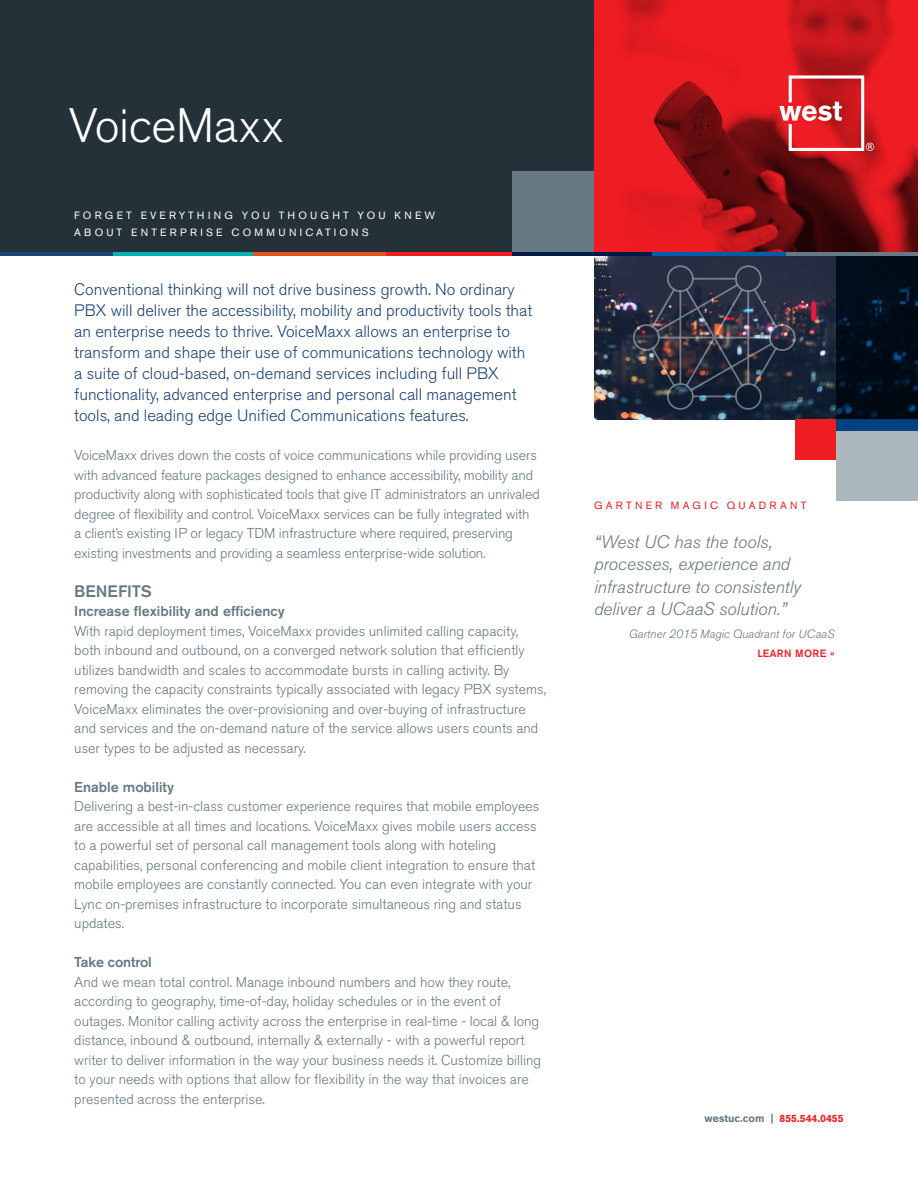
<style>
.page{position:relative;width:918px;height:1188px;background:#fff}
.page>*{position:absolute;margin:0;border:0;box-sizing:border-box;transform-origin:0 0}
.Headers{font:300 48px "Akzidenz Grotesk BE";letter-spacing:-.005em;color:#fff}
.t1{font:italic 300 18px/22.5px "Akzidenz Grotesk BE";color:#677982}
.t2{font:300 16.5px/21px "Akzidenz Grotesk BE";color:#1b4377}
.Body_Copy{font:500 16.5px "Akzidenz Grotesk BE";color:#677982}
.Body_Copy-2{font:300 14.25px/19.5px "Akzidenz Grotesk BE";color:#677982}
.t3{font:italic 300 12px "Akzidenz Grotesk BE";color:#677982}
.t4{font:10.5px/16.5px "Akzidenz Grotesk BE";letter-spacing:.305em;color:#fff}
.t5{font:700 10.5px "Akzidenz Grotesk BE";color:#ee1d23}
.Subhead_Title_Case{font:10.5px "Akzidenz Grotesk BE";letter-spacing:.31em;color:#ee1d23}
.t6{font:500 10.5px "Akzidenz Grotesk BE";letter-spacing:.025em;color:#ee1d23}
.s1{font-weight:500}
.s2{color:#677982}
</style>
<div class="page">
<svg style="left:594px;top:0;width:324px;height:253px;background:#be171c"></svg>
<div style="left:0;top:0;width:594px;height:253px;background:#243138"></div>
<img style="left:594px;top:256px;width:242px;height:163px">
<div style="left:836px;top:419px;width:82px;height:82px;background:#aab8be"></div>
<div style="left:512px;top:171px;width:82px;height:82px;background:#677982"></div>
<div style="left:796px;top:419px;width:40px;height:41px;background:#ee1d23"></div>
<svg style="left:779px;top:75px;width:95px;height:76px;background:#da464b"></svg>
<svg style="left:836px;top:256px;width:82px;height:174px;background:#001121"></svg>
<hr style="left:785px;top:253px;width:133px;height:3px;background:#677982">
<hr style="left:652px;top:253px;width:133px;height:3px;background:#015dac">
<hr style="left:386px;top:253px;width:133px;height:3px;background:#ee1d23">
<hr style="left:252px;top:253px;width:134px;height:3px;background:#e4541f">
<hr style="left:113px;top:253px;width:139px;height:3px;background:#00b2b0">
<hr style="left:0;top:253px;width:113px;height:3px;background:#1b4377">
<hr style="left:512px;top:253px;width:140px;height:3px;background:#001946">
<img style="left:633px;top:265px;width:163px;height:145px">
<p class="Headers" style="left:69px;top:98px;width:216px">VoiceMaxx</p>
<p class="t4" style="left:74px;top:207px;width:363px">FORGET EVERYTHING YOU THOUGHT YOU KNEW<br>ABOUT ENTERPRISE COMMUNICATIONS</p>
<p class="t2" style="left:74px;top:279px;width:460px">Conventional thinking will not drive business growth. No ordinary PBX will deliver the accessibility, mobility and productivity tools that an enterprise needs to thrive. VoiceMaxx allows an enterprise to transform and shape their use of communications technology with a suite of cloud-based, on-demand services including full PBX functionality, advanced enterprise and personal call management tools, and leading edge Unified Communications features.</p>
<p class="Body_Copy-2" style="left:74px;top:446px;width:467px">VoiceMaxx drives down the costs of voice communications while providing users with advanced feature packages designed to enhance accessibility, mobility and productivity along with sophisticated tools that give IT administrators an unrivaled degree of flexibility and control. VoiceMaxx services can be fully integrated with a client’s existing IP or legacy TDM infrastructure where required, preserving existing investments and providing a seamless enterprise-wide solution.</p>
<p class="Body_Copy" style="left:74px;top:581px;width:79px">BENEFITS</p>
<p class="Body_Copy-2" style="left:74px;top:602px;width:473px"><span class="s1">Increase flexibility and efficiency<br></span>With rapid deployment times, VoiceMaxx provides unlimited calling capacity, both inbound and outbound, on a converged network solution that efficiently utilizes bandwidth and scales to accommodate bursts in calling activity. By removing the capacity constraints typically associated with legacy PBX systems, VoiceMaxx eliminates the over-provisioning and over-buying of infrastructure and services and the on-demand nature of the service allows users counts and user types to be adjusted as necessary.</p>
<p class="Body_Copy-2" style="left:74px;top:777px;width:467px"><span class="s1">Enable mobility<br></span>Delivering a best-in-class customer experience requires that mobile employees are accessible at all times and locations. VoiceMaxx gives mobile users access to a powerful set of personal call management tools along with hoteling capabilities, personal conferencing and mobile client integration to ensure that mobile employees are constantly connected. You can even integrate with your Lync on-premises infrastructure to incorporate simultaneous ring and status updates.</p>
<p class="Body_Copy-2" style="left:74px;top:953px;width:468px"><span class="s1">Take control<br></span>And we mean total control. Manage inbound numbers and how they route, according to geography, time-of-day, holiday schedules or in the event of outages. Monitor calling activity across the enterprise in real-time - local &amp; long distance, inbound &amp; outbound, internally &amp; externally - with a powerful report writer to deliver information in the way your business needs it. Customize billing to your needs with options that allow for flexibility in the way that invoices are presented across the enterprise.</p>
<p class="Subhead_Title_Case" style="left:594px;top:499px;width:214px">GARTNER MAGIC QUADRANT</p>
<p class="t1" style="left:594px;top:531px;width:208px">“West UC has the tools, processes, experience and infrastructure to consistently deliver a UCaaS solution.”</p>
<p class="t3" style="left:629px;top:627px;width:207px">Gartner 2015 Magic Quadrant for UCaaS</p>
<p class="t6" style="left:757px;top:647px;width:79px">LEARN MORE »</p>
<p class="t5" style="left:705px;top:1112px;width:141px"><span class="s2">westuc.com |</span> 855.544.0455</p>
</div>
